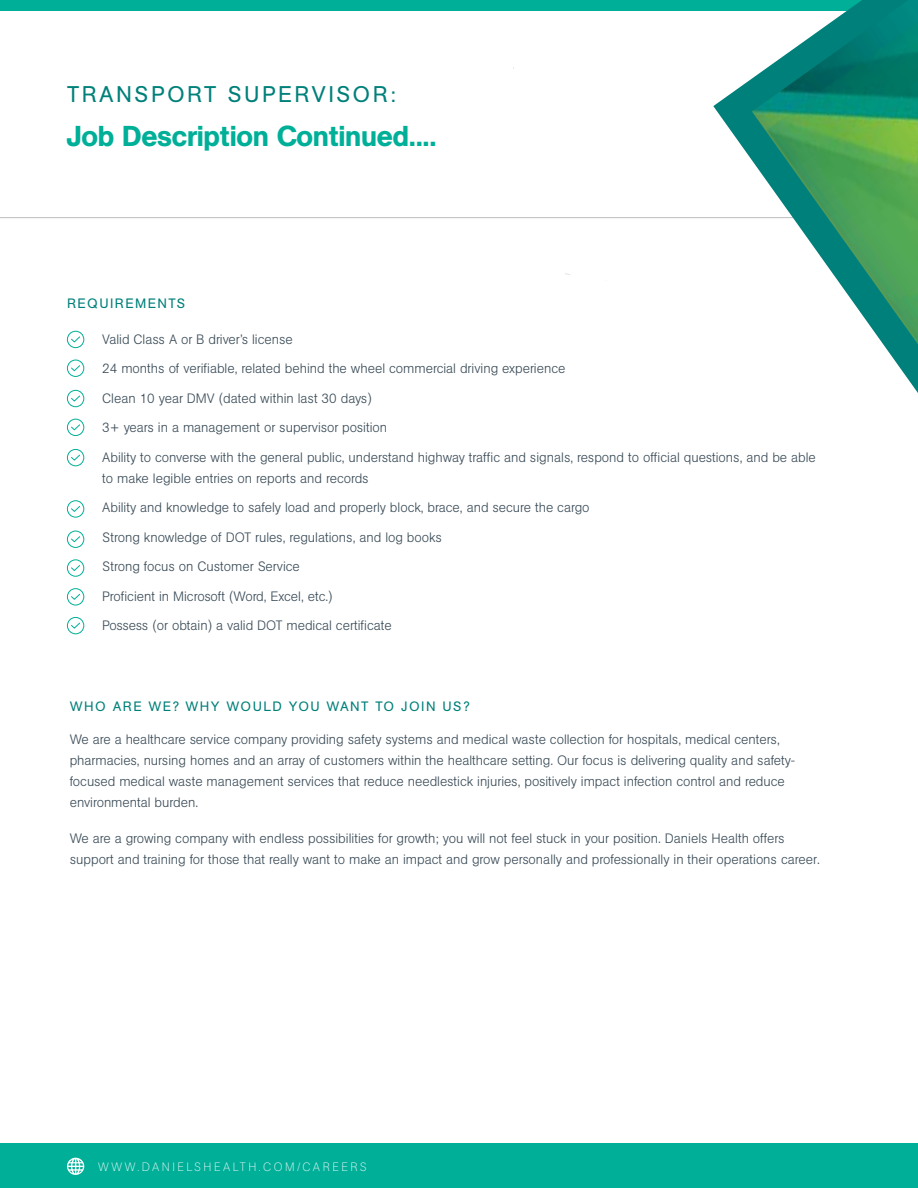
<style>
.page{position:relative;width:918px;height:1188px;background:#fff}
.page>*{position:absolute;margin:0;border:0;box-sizing:border-box;transform-origin:0 0}
.t1{font:500 28.5px "AG Book Pro";letter-spacing:-.01em;color:#00af98}
.t2{font:22.5px "AG Book Pro";letter-spacing:.11em;color:#00807a}
.t3{font:300 13.5px/29.5px "AG Book Pro";color:#3b4c58}
.t4{font:13.5px "AG Book Pro";letter-spacing:.11em;color:#00807a}
.t5{font:200 12px "AG Book Pro";letter-spacing:.21em;color:#fff}
</style>
<div class="page">
<hr style="left:0;top:217px;width:918px;height:1px;background:#bcbec0">
<div style="left:0;top:0;width:918px;height:11px;background:#00af98"></div>
<svg style="left:713px;top:78px;width:205px;height:315px"></svg>
<img style="left:752px;top:0;width:166px;height:344px">
<div style="left:0;top:1144px;width:918px;height:44px;background:#00af98"></div>
<svg style="left:71px;top:336px;width:9px;height:7px"></svg>
<div style="left:67px;top:331px;width:17px;height:17px;border:1px solid #00af98;border-radius:50%"></div>
<svg style="left:71px;top:365px;width:9px;height:7px"></svg>
<div style="left:67px;top:360px;width:17px;height:17px;border:1px solid #00af98;border-radius:50%"></div>
<svg style="left:71px;top:395px;width:9px;height:7px"></svg>
<div style="left:67px;top:390px;width:17px;height:17px;border:1px solid #00af98;border-radius:50%"></div>
<svg style="left:71px;top:424px;width:9px;height:7px"></svg>
<div style="left:67px;top:419px;width:17px;height:17px;border:1px solid #00af98;border-radius:50%"></div>
<svg style="left:71px;top:454px;width:9px;height:7px"></svg>
<div style="left:67px;top:449px;width:17px;height:17px;border:1px solid #00af98;border-radius:50%"></div>
<svg style="left:71px;top:506px;width:9px;height:6px"></svg>
<div style="left:67px;top:500px;width:17px;height:18px;border:1px solid #00af98;border-radius:50%"></div>
<svg style="left:71px;top:536px;width:9px;height:7px"></svg>
<div style="left:67px;top:531px;width:17px;height:17px;border:1px solid #00af98;border-radius:50%"></div>
<svg style="left:67px;top:1158px;width:17px;height:17px"></svg>
<svg style="left:71px;top:565px;width:9px;height:6px"></svg>
<div style="left:67px;top:559px;width:17px;height:18px;border:1px solid #00af98;border-radius:50%"></div>
<svg style="left:71px;top:593px;width:9px;height:7px"></svg>
<div style="left:67px;top:588px;width:17px;height:17px;border:1px solid #00af98;border-radius:50%"></div>
<svg style="left:71px;top:622px;width:9px;height:7px"></svg>
<div style="left:67px;top:617px;width:17px;height:17px;border:1px solid #00af98;border-radius:50%"></div>
<h2 class="t2" style="left:67px;top:79px;width:330px">TRANSPORT SUPERVISOR:</h2>
<h1 class="t1" style="left:67px;top:118px;width:371px">Job Description Continued....</h1>
<p class="t4" style="left:67px;top:294px;width:120px">REQUIREMENTS</p>
<p class="t3" style="left:102px;top:324px;width:715px">Valid Class A or B driver’s license<br>24 months of verifiable, related behind the wheel commercial driving experience<br>Clean 10 year DMV (dated within last 30 days)<br>3+ years in a management or supervisor position<br>Ability to converse with the general public, understand highway traffic and signals, respond to official questions, and be able</p>
<p class="t3" style="left:102px;top:463px;width:489px">to make legible entries on reports and records<br>Ability and knowledge to safely load and properly block, brace, and secure the cargo Strong knowledge of DOT rules, regulations, and log books<br>Strong focus on Customer Service<br>Proficient in Microsoft (Word, Excel, etc.)<br>Possess (or obtain) a valid DOT medical certificate</p>
<p class="t4" style="left:70px;top:697px;width:401px">WHO ARE WE? WHY WOULD YOU WANT TO JOIN US?</p>
<p class="t3" style="left:70px;top:729px;width:727px;line-height:21px">We are a healthcare service company providing safety systems and medical waste collection for hospitals, medical centers, pharmacies, nursing homes and an array of customers within the healthcare setting. Our focus is delivering quality and safety&shy;focused medical waste management services that reduce needlestick injuries, positively impact infection control and reduce environmental burden.</p>
<p class="t3" style="left:70px;top:828px;width:752px;line-height:21px">We are a growing company with endless possibilities for growth; you will not feel stuck in your position. Daniels Health offers support and training for those that really want to make an impact and grow personally and professionally in their operations career.</p>
<p class="t5" style="left:98px;top:1159px;width:270px">WWW.DANIELSHEALTH.COM/CAREERS</p>
</div>
